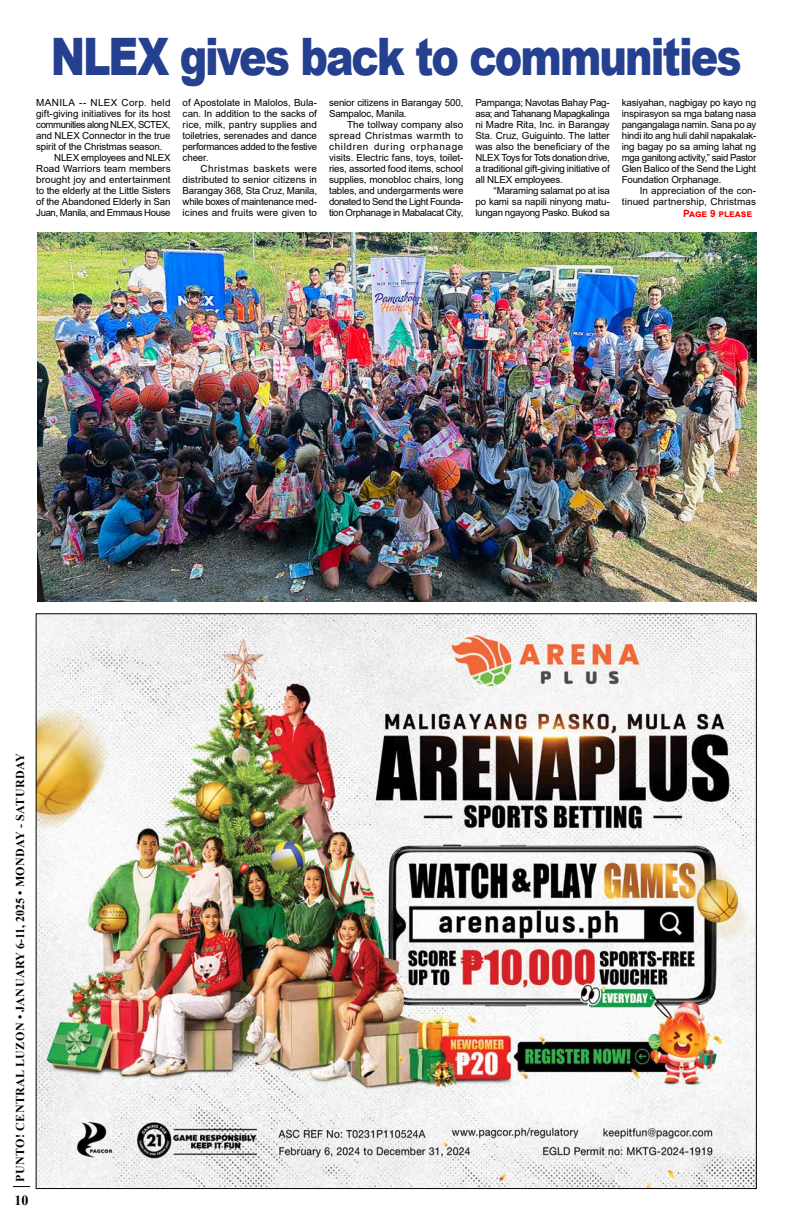
<style>
.page{position:relative;width:792px;height:1224px;background:#fff}
.page>*{position:absolute;margin:0;border:0;box-sizing:border-box;transform-origin:0 0}
.t1{font:900 51.7px "Arial";letter-spacing:-.05em;color:#25408f;scale:.8 1}
.t2{font:700 14px "Times New Roman";color:#000}
.t3{font:700 12px "Times New Roman";letter-spacing:.035em;color:#000}
.t4{font:700 10px "Arial";color:#f00}
.t5{font:9.8px/11px "Arial";letter-spacing:-.015em;color:#000;text-align:justify}
.t6{font:9.8px/11px "Arial";letter-spacing:.01em;color:#000;text-align:right}
.t7{font:9.8px "Arial";letter-spacing:-.045em;color:#000}
.t8{font:9.8px "Arial";letter-spacing:.005em;color:#000}
.t9{font:9.8px "Arial";letter-spacing:-.04em;color:#000}
.t10{font:9.8px "Arial";letter-spacing:.035em;color:#000}
</style>
<div class="page">
<svg style="left:13px;top:1186px;width:17px;height:1px"></svg>
<img style="left:38px;top:616px;width:716px;height:571px">
<img style="left:37px;top:233px;width:719px;height:368px">
<h1 class="t1" style="left:51px;top:19px;width:865px">NLEX gives back to communities</h1>
<p class="t10" style="left:36px;top:96px;width:136px">MANILA -- NLEX Corp. held</p>
<p class="t5" style="left:36px;top:108px;width:136px">gift-giving initiatives for its host</p>
<p class="t7" style="left:36px;top:118px;width:136px">communities along NLEX, SCTEX,</p>
<p class="t5" style="left:36px;top:130px;width:136px">and NLEX Connector in the true</p>
<p class="t5" style="left:36px;top:141px;width:128px">spirit of the Christmas season.</p>
<p class="t5" style="left:54px;top:152px;width:118px">NLEX employees and NLEX</p>
<p class="t5" style="left:36px;top:163px;width:136px">Road Warriors team members</p>
<p class="t8" style="left:36px;top:173px;width:136px">brought joy and entertainment</p>
<p class="t5" style="left:36px;top:185px;width:136px">to the elderly at the Little Sisters</p>
<p class="t5" style="left:36px;top:196px;width:136px">of the Abandoned Elderly in San</p>
<p class="t9" style="left:36px;top:206px;width:136px">Juan, Manila, and Emmaus House</p>
<p class="t5" style="left:183px;top:97px;width:136px">of Apostolate in Malolos, Bula&shy;can. In addition to the sacks of rice, milk, pantry supplies and toiletries, serenades and dance performances added to the festive cheer.</p>
<p class="t5" style="left:183px;top:163px;width:136px;text-indent:18px">Christmas baskets were distributed to senior citizens in Barangay 368, Sta Cruz, Manila, while boxes of maintenance med&shy;icines and fruits were given to</p>
<p class="t5" style="left:329px;top:97px;width:136px">senior citizens in Barangay 500,<br>Sampaloc, Manila.</p>
<p class="t5" style="left:329px;top:119px;width:136px;text-indent:18px">The tollway company also spread Christmas warmth to children during orphanage visits. Electric fans, toys, toilet&shy;ries, assorted food items, school supplies, monobloc chairs, long tables, and undergarments were donated to Send the Light Founda&shy;tion Orphanage in Mabalacat City,</p>
<p class="t5" style="left:475px;top:97px;width:136px">Pampanga; Navotas Bahay Pag&shy;asa; and Tahanang Mapagkalinga ni Madre Rita, Inc. in Barangay Sta. Cruz, Guiguinto. The latter was also the beneficiary of the NLEX Toys for Tots donation drive, a traditional gift-giving initiative of all NLEX employees.</p>
<p class="t5" style="left:475px;top:185px;width:136px;text-indent:18px">“Maraming salamat po at isa po kami sa napili ninyong matu&shy;lungan ngayong Pasko. Bukod sa</p>
<p class="t5" style="left:622px;top:97px;width:136px">kasiyahan, nagbigay po kayo ng inspirasyon sa mga batang nasa pangangalaga namin. Sana po ay hindi ito ang huli dahil napakalak&shy;ing bagay po sa aming lahat ng mga ganitong activity,” said Pastor Glen Balico of the Send the Light Foundation Orphanage.</p>
<p class="t6" style="left:622px;top:185px;width:136px">In appreciation of the con&shy;tinued partnership, Christmas</p>
<p class="t4" style="left:683px;top:207px;width:71px">Page 9 please</p>
<p class="t3" style="left:11px;top:1182px;width:430px;rotate:-90deg">PUNTO! CENTRAL LUZON • JANUARY 6-11, 2025 • MONDAY - SATURDAY</p>
<h2 class="t2" style="left:15px;top:1191px;width:16px">10</h2>
</div>
